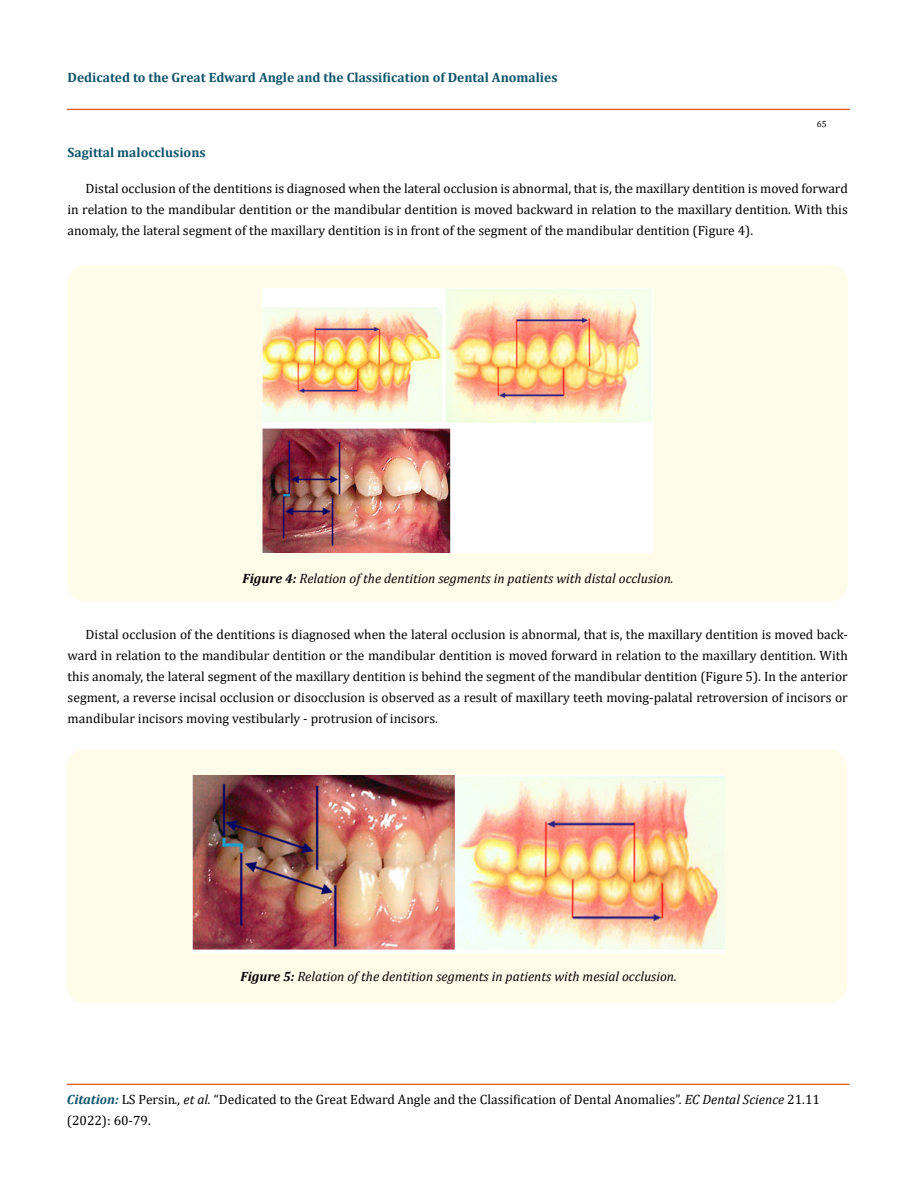
<style>
.page{position:relative;width:917px;height:1188px;background:#fff}
.page>*{position:absolute;margin:0;border:0;box-sizing:border-box;transform-origin:0 0}
.Default{font:13.5px/21px "Cambria";color:#000;text-align:justify}
.Normal__Web{font:italic 13.5px "Cambria";color:#000}
.t1{font:700 13.5px "Cambria";color:#0e546a}
.t2{font:9px "Cambria";color:#000}
.s1{font-weight:700}
.s2{font-weight:700;font-style:italic;color:#0e546a}
.s3{font-style:italic}
</style>
<div class="page">
<div style="left:67px;top:109px;width:782px;height:1px;border:1px solid #e05d1a"></div>
<div style="left:67px;top:1084px;width:782px;height:1px;border:1px solid #e05d1a"></div>
<div style="left:68px;top:265px;width:779px;height:337px;background:#fffde9;border-radius:18px"></div>
<img style="left:263px;top:288px;width:389px;height:264px">
<div style="left:67px;top:749px;width:780px;height:255px;background:#fffde9;border-radius:18px"></div>
<img style="left:192px;top:775px;width:532px;height:178px">
<p class="t1" style="left:68px;top:68px;width:491px">Dedicated to the Great Edward Angle and the Classification of Dental Anomalies</p>
<p class="t2" style="left:816px;top:118px;width:11px">65</p>
<p class="t1" style="left:68px;top:143px;width:140px">Sagittal malocclusions</p>
<p class="Default" style="left:68px;top:178px;width:781px;text-indent:18px">Distal occlusion of the dentitions is diagnosed when the lateral occlusion is abnormal, that is, the maxillary dentition is moved forward in relation to the mandibular dentition or the mandibular dentition is moved backward in relation to the maxillary dentition. With this anomaly, the lateral segment of the maxillary dentition is in front of the segment of the mandibular dentition (Figure 4).</p>
<p class="Normal__Web" style="left:243px;top:569px;width:432px"><span class="s1">Figure 4:</span> Relation of the dentition segments in patients with distal occlusion.</p>
<p class="Default" style="left:68px;top:624px;width:781px;text-indent:18px">Distal occlusion of the dentitions is diagnosed when the lateral occlusion is abnormal, that is, the maxillary dentition is moved back&shy;ward in relation to the mandibular dentition or the mandibular dentition is moved forward in relation to the maxillary dentition. With this anomaly, the lateral segment of the maxillary dentition is behind the segment of the mandibular dentition (Figure 5). In the anterior segment, a reverse incisal occlusion or disocclusion is observed as a result of maxillary teeth moving-palatal retroversion of incisors or mandibular incisors moving vestibularly - protrusion of incisors.</p>
<p class="Normal__Web" style="left:240px;top:967px;width:438px"><span class="s1">Figure 5:</span> Relation of the dentition segments in patients with mesial occlusion.</p>
<p class="Default" style="left:67px;top:1089px;width:754px"><span class="s2">Citation:</span> LS Persin<span class="s3">., et al.</span> “Dedicated to the Great Edward Angle and the Classification of Dental Anomalies”. <span class="s3">EC Dental Science</span> 21.11 (2022): 60-79.</p>
</div>
